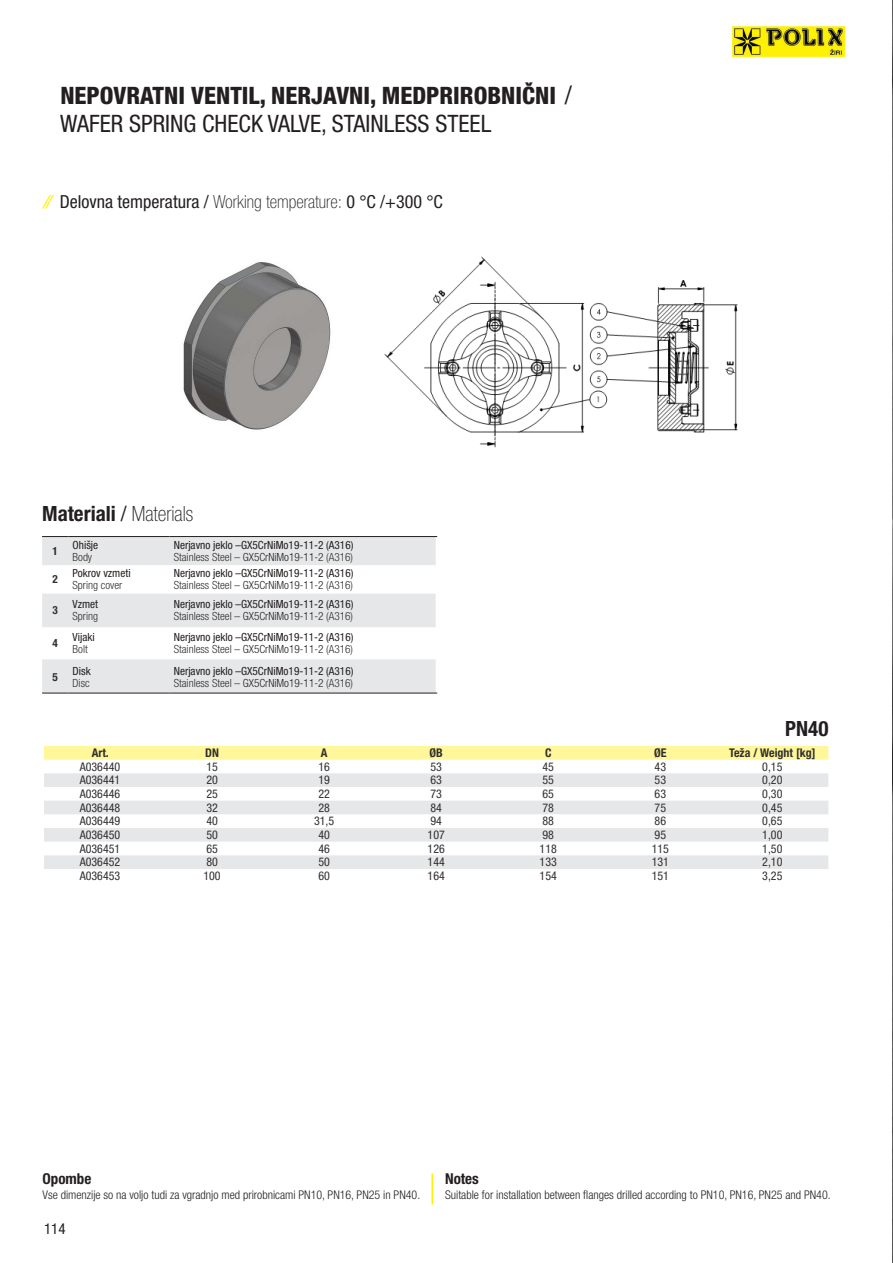
<style>
.page{position:relative;width:893px;height:1263px;background:#fff}
.page>*{position:absolute;margin:0;border:0;box-sizing:border-box;transform-origin:0 0}
.IME_pipe{font:800 condensed 24px "Helvetica Neue LT Pro";color:#231f20}
.IME_pipe_ANG{font:condensed 24px "Helvetica Neue LT Pro";color:#231f20}
.t1{font:700 condensed 21px "Helvetica Neue LT Pro";color:#231f20}
.t2{font:condensed 18px "Helvetica Neue LT Pro";color:#231f20}
.t3{font:700 condensed 15px "Helvetica Neue LT Pro";color:#231f20}
.t4{font:condensed 15px "Helvetica Neue LT Pro";color:#231f20}
.TABELA_text{font:condensed 12px "Helvetica Neue LT Pro";color:#312f30}
.t5{font:300 condensed 12px "Helvetica Neue LT Pro";color:#231f20}
.TABELA_glava_text{font:700 condensed 12px "Helvetica Neue LT Pro";color:#312f30}
.MATERIALI_text{font:300 condensed 11.25px "Helvetica Neue LT Pro";color:#312f30}
.MATERIALI_text-2{font:condensed 11.25px "Helvetica Neue LT Pro";color:#231f20}
.MATERIALI_text-3{font:700 condensed 11.25px "Helvetica Neue LT Pro";color:#312f30}
.s1{font-weight:400;font-size:25.5px}
.s2{font-weight:500;color:#fff101}
.s3{font-weight:100}
.s4{font-weight:400}
.s5{color:#231f20}
</style>
<div class="page">
<img style="left:733px;top:27px;width:112px;height:30px">
<svg style="left:42px;top:536px;width:395px;height:158px"></svg>
<hr style="left:68px;top:693px;width:101px;height:1px;background:#231f20">
<hr style="left:169px;top:693px;width:268px;height:1px;background:#231f20">
<hr style="left:431px;top:1173px;width:2px;height:31px;background:#fff101">
<img style="left:384px;top:256px;width:354px;height:192px">
<img style="left:183px;top:262px;width:148px;height:168px">
<svg style="left:44px;top:746px;width:784px;height:14px;background:#fff79c"></svg>
<svg style="left:44px;top:773px;width:784px;height:96px;fill:#e6e7e9"></svg>
<img style="left:892px;top:0;width:1px;height:1263px">
<p class="IME_pipe" style="left:60px;top:80px;width:513px">NEPOVRATNI VENTIL, NERJAVNI, MEDPRIROBNIČNI <span class="s1">/</span></p>
<p class="IME_pipe_ANG" style="left:60px;top:110px;width:433px">WAFER SPRING CHECK VALVE, STAINLESS STEEL</p>
<p class="t2" style="left:45px;top:192px;width:399px"><span class="s2">⁄∕</span> Delovna temperatura / <span class="s3">Working temperature:</span> 0 °C /+300 °C</p>
<p class="t1" style="left:42px;top:501px;width:153px">Materiali <span class="s4">/</span> <span class="s3">Materials</span></p>
<p class="MATERIALI_text-3" style="left:53px;top:544px;width:7px">1</p>
<p class="MATERIALI_text-2" style="left:73px;top:538px;width:27px">Ohišje</p>
<p class="MATERIALI_text" style="left:73px;top:550px;width:21px">Body</p>
<p class="MATERIALI_text-3" style="left:53px;top:572px;width:7px">2</p>
<p class="MATERIALI_text-3" style="left:53px;top:603px;width:7px">3</p>
<p class="MATERIALI_text-2" style="left:73px;top:567px;width:60px">Pokrov vzmeti</p>
<p class="MATERIALI_text" style="left:73px;top:579px;width:51px">Spring cover</p>
<p class="MATERIALI_text-2" style="left:73px;top:598px;width:27px">Vzmet</p>
<p class="MATERIALI_text" style="left:73px;top:610px;width:27px">Spring</p>
<p class="MATERIALI_text-3" style="left:53px;top:636px;width:7px">4</p>
<p class="MATERIALI_text-2" style="left:73px;top:631px;width:24px">Vijaki</p>
<p class="MATERIALI_text" style="left:73px;top:643px;width:17px">Bolt</p>
<p class="MATERIALI_text-3" style="left:53px;top:670px;width:7px">5</p>
<p class="MATERIALI_text-2" style="left:73px;top:664px;width:20px">Disk</p>
<p class="MATERIALI_text" style="left:73px;top:676px;width:19px">Disc</p>
<p class="MATERIALI_text-2" style="left:174px;top:538px;width:181px">Nerjavno jeklo –GX5CrNiMo19-11-2 (A316)</p>
<p class="MATERIALI_text" style="left:174px;top:550px;width:181px">Stainless Steel – <span class="s5">GX5CrNiMo19-11-2</span> (A316)</p>
<p class="MATERIALI_text-2" style="left:174px;top:567px;width:181px">Nerjavno jeklo –GX5CrNiMo19-11-2 (A316)</p>
<p class="MATERIALI_text" style="left:174px;top:579px;width:181px">Stainless Steel – <span class="s5">GX5CrNiMo19-11-2</span> (A316)</p>
<p class="MATERIALI_text-2" style="left:174px;top:598px;width:181px">Nerjavno jeklo –GX5CrNiMo19-11-2 (A316)</p>
<p class="MATERIALI_text" style="left:174px;top:610px;width:181px">Stainless Steel – <span class="s5">GX5CrNiMo19-11-2</span> (A316)</p>
<p class="MATERIALI_text-2" style="left:174px;top:631px;width:181px">Nerjavno jeklo –GX5CrNiMo19-11-2 (A316)</p>
<p class="MATERIALI_text" style="left:174px;top:643px;width:181px">Stainless Steel – <span class="s5">GX5CrNiMo19-11-2</span> (A316)</p>
<p class="MATERIALI_text-2" style="left:174px;top:664px;width:181px">Nerjavno jeklo –GX5CrNiMo19-11-2 (A316)</p>
<p class="MATERIALI_text" style="left:174px;top:676px;width:181px">Stainless Steel – <span class="s5">GX5CrNiMo19-11-2</span> (A316)</p>
<p class="t1" style="left:785px;top:716px;width:45px">PN40</p>
<p class="TABELA_glava_text" style="left:92px;top:745px;width:19px">Art.</p>
<p class="TABELA_glava_text" style="left:205px;top:745px;width:15px">DN</p>
<p class="TABELA_glava_text" style="left:321px;top:745px;width:8px">A</p>
<p class="TABELA_glava_text" style="left:430px;top:745px;width:15px">ØB</p>
<p class="TABELA_glava_text" style="left:545px;top:745px;width:8px">C</p>
<p class="TABELA_glava_text" style="left:654px;top:745px;width:14px">ØE</p>
<p class="TABELA_glava_text" style="left:729px;top:745px;width:88px">Teža / Weight [kg]</p>
<p class="TABELA_text" style="left:80px;top:759px;width:42px">A036440</p>
<p class="TABELA_text" style="left:206px;top:759px;width:13px">15</p>
<p class="TABELA_text" style="left:318px;top:759px;width:13px">16</p>
<p class="TABELA_text" style="left:430px;top:759px;width:13px">53</p>
<p class="TABELA_text" style="left:542px;top:759px;width:13px">45</p>
<p class="TABELA_text" style="left:655px;top:759px;width:13px">43</p>
<p class="TABELA_text" style="left:762px;top:759px;width:22px">0,15</p>
<p class="TABELA_text" style="left:80px;top:773px;width:42px">A036441</p>
<p class="TABELA_text" style="left:206px;top:773px;width:13px">20</p>
<p class="TABELA_text" style="left:318px;top:773px;width:13px">19</p>
<p class="TABELA_text" style="left:430px;top:773px;width:13px">63</p>
<p class="TABELA_text" style="left:542px;top:773px;width:13px">55</p>
<p class="TABELA_text" style="left:655px;top:773px;width:13px">53</p>
<p class="TABELA_text" style="left:762px;top:773px;width:22px">0,20</p>
<p class="TABELA_text" style="left:80px;top:787px;width:42px">A036446</p>
<p class="TABELA_text" style="left:206px;top:787px;width:13px">25</p>
<p class="TABELA_text" style="left:318px;top:787px;width:13px">22</p>
<p class="TABELA_text" style="left:430px;top:787px;width:13px">73</p>
<p class="TABELA_text" style="left:542px;top:787px;width:13px">65</p>
<p class="TABELA_text" style="left:655px;top:787px;width:13px">63</p>
<p class="TABELA_text" style="left:762px;top:787px;width:22px">0,30</p>
<p class="TABELA_text" style="left:80px;top:800px;width:42px">A036448</p>
<p class="TABELA_text" style="left:206px;top:800px;width:13px">32</p>
<p class="TABELA_text" style="left:318px;top:800px;width:13px">28</p>
<p class="TABELA_text" style="left:430px;top:800px;width:13px">84</p>
<p class="TABELA_text" style="left:542px;top:800px;width:13px">78</p>
<p class="TABELA_text" style="left:655px;top:800px;width:13px">75</p>
<p class="TABELA_text" style="left:762px;top:800px;width:22px">0,45</p>
<p class="TABELA_text" style="left:80px;top:814px;width:42px">A036449</p>
<p class="TABELA_text" style="left:206px;top:814px;width:13px">40</p>
<p class="TABELA_text" style="left:314px;top:814px;width:22px">31,5</p>
<p class="TABELA_text" style="left:430px;top:814px;width:13px">94</p>
<p class="TABELA_text" style="left:542px;top:814px;width:13px">88</p>
<p class="TABELA_text" style="left:655px;top:814px;width:13px">86</p>
<p class="TABELA_text" style="left:762px;top:814px;width:22px">0,65</p>
<p class="TABELA_text" style="left:80px;top:828px;width:42px">A036450</p>
<p class="TABELA_text" style="left:206px;top:828px;width:13px">50</p>
<p class="TABELA_text" style="left:318px;top:828px;width:13px">40</p>
<p class="TABELA_text" style="left:428px;top:828px;width:19px">107</p>
<p class="TABELA_text" style="left:542px;top:828px;width:13px">98</p>
<p class="TABELA_text" style="left:655px;top:828px;width:13px">95</p>
<p class="TABELA_text" style="left:762px;top:828px;width:22px">1,00</p>
<p class="TABELA_text" style="left:80px;top:841px;width:42px">A036451</p>
<p class="TABELA_text" style="left:206px;top:841px;width:13px">65</p>
<p class="TABELA_text" style="left:318px;top:841px;width:13px">46</p>
<p class="TABELA_text" style="left:428px;top:841px;width:19px">126</p>
<p class="TABELA_text" style="left:540px;top:841px;width:19px">118</p>
<p class="TABELA_text" style="left:652px;top:841px;width:19px">115</p>
<p class="TABELA_text" style="left:762px;top:841px;width:22px">1,50</p>
<p class="TABELA_text" style="left:80px;top:855px;width:42px">A036452</p>
<p class="TABELA_text" style="left:206px;top:855px;width:13px">80</p>
<p class="TABELA_text" style="left:318px;top:855px;width:13px">50</p>
<p class="TABELA_text" style="left:428px;top:855px;width:19px">144</p>
<p class="TABELA_text" style="left:540px;top:855px;width:19px">133</p>
<p class="TABELA_text" style="left:652px;top:855px;width:19px">131</p>
<p class="TABELA_text" style="left:762px;top:855px;width:22px">2,10</p>
<p class="TABELA_text" style="left:80px;top:869px;width:42px">A036453</p>
<p class="TABELA_text" style="left:203px;top:869px;width:19px">100</p>
<p class="TABELA_text" style="left:318px;top:869px;width:13px">60</p>
<p class="TABELA_text" style="left:428px;top:869px;width:19px">164</p>
<p class="TABELA_text" style="left:540px;top:869px;width:19px">154</p>
<p class="TABELA_text" style="left:652px;top:869px;width:19px">151</p>
<p class="TABELA_text" style="left:762px;top:869px;width:22px">3,25</p>
<p class="t3" style="left:43px;top:1170px;width:50px">Opombe</p>
<p class="t5" style="left:43px;top:1187px;width:379px">Vse dimenzije so na voljo tudi za vgradnjo med prirobnicami PN10, PN16, PN25 in PN40.</p>
<p class="t4" style="left:44px;top:1220px;width:23px">114</p>
<p class="t3" style="left:445px;top:1170px;width:35px">Notes</p>
<p class="t5" style="left:445px;top:1187px;width:387px">Suitable for installation between flanges drilled according to PN10, PN16, PN25 and PN40.</p>
</div>
